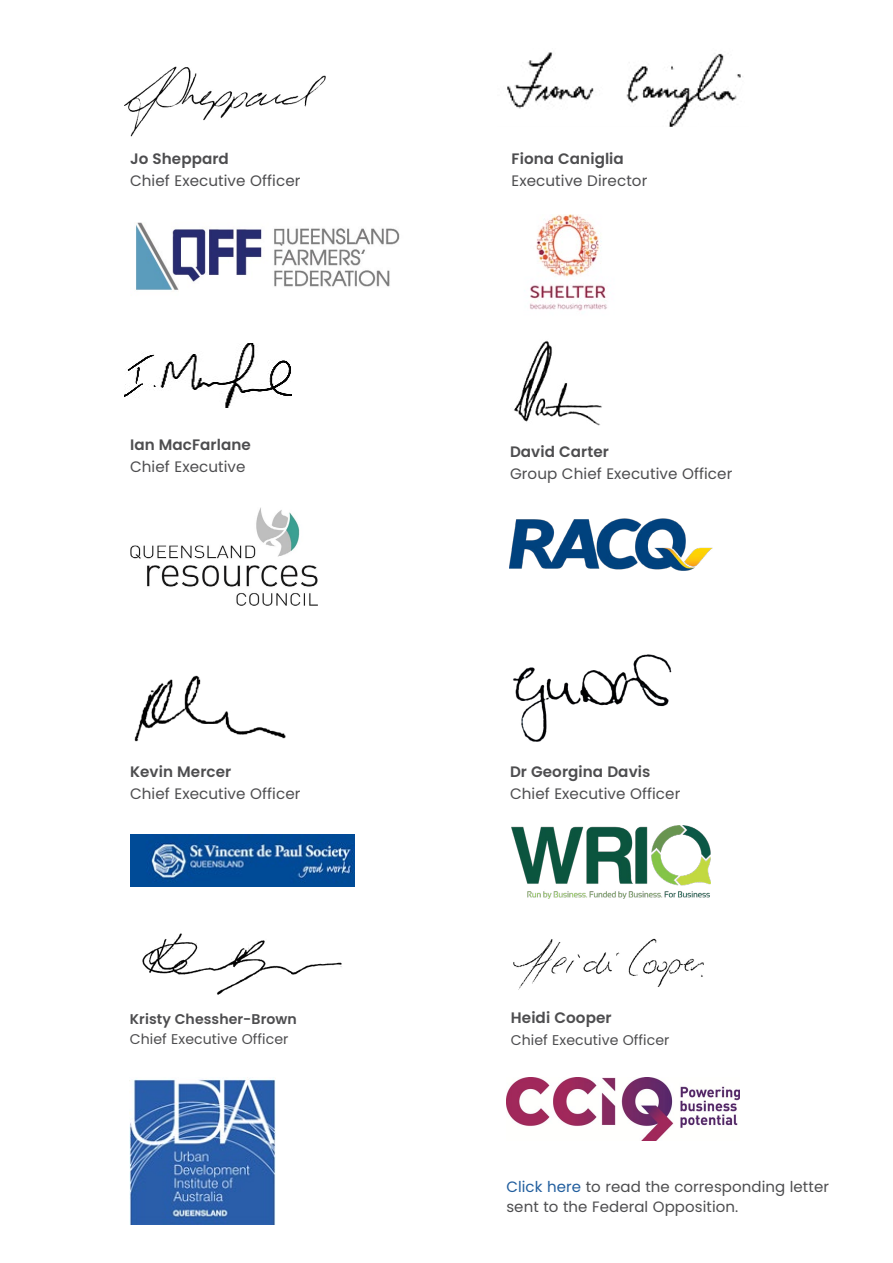
<style>
.page{position:relative;width:893px;height:1263px;background:#fff}
.page>*{position:absolute;margin:0;border:0;box-sizing:border-box;transform-origin:0 0}
.t1{font:15.15px "Poppins";letter-spacing:.005em;color:#4d4d4f}
.t2{font:600 15.15px "Poppins";letter-spacing:.005em;color:#4d4d4f}
.t3{font:15px/19.5px "Poppins";letter-spacing:.005em;color:#4d4d4f}
.t4{font:14.1px "Poppins";letter-spacing:.005em;color:#4d4d4f}
.t5{font:600 14.1px "Poppins";letter-spacing:.005em;color:#4d4d4f}
.s1{color:#215e9e}
</style>
<div class="page">
<img style="left:124px;top:66px;width:202px;height:71px">
<img style="left:507px;top:52px;width:234px;height:75px">
<img style="left:125px;top:343px;width:167px;height:64px">
<img style="left:134px;top:675px;width:152px;height:67px">
<img style="left:514px;top:340px;width:88px;height:86px">
<img style="left:513px;top:654px;width:159px;height:88px">
<img style="left:130px;top:507px;width:188px;height:98px">
<img style="left:130px;top:834px;width:225px;height:53px">
<img style="left:510px;top:518px;width:203px;height:53px">
<img style="left:511px;top:826px;width:199px;height:73px">
<img style="left:136px;top:222px;width:264px;height:68px">
<img style="left:530px;top:214px;width:77px;height:97px">
<img style="left:130px;top:1078px;width:146px;height:146px">
<img style="left:142px;top:933px;width:200px;height:62px">
<img style="left:513px;top:938px;width:191px;height:52px">
<img style="left:506px;top:1078px;width:233px;height:63px">
<p class="t2" style="left:130px;top:149px;width:100px">Jo Sheppard</p>
<p class="t1" style="left:130px;top:172px;width:172px">Chief Executive Officer</p>
<p class="t2" style="left:512px;top:149px;width:114px">Fiona Caniglia</p>
<p class="t1" style="left:512px;top:172px;width:137px">Executive Director</p>
<p class="t2" style="left:130px;top:436px;width:122px">Ian MacFarlane</p>
<p class="t1" style="left:130px;top:458px;width:117px">Chief Executive</p>
<p class="t2" style="left:510px;top:443px;width:100px">David Carter</p>
<p class="t1" style="left:510px;top:465px;width:224px">Group Chief Executive Officer</p>
<p class="t2" style="left:130px;top:763px;width:103px">Kevin Mercer</p>
<p class="t1" style="left:130px;top:785px;width:172px">Chief Executive Officer</p>
<p class="t2" style="left:510px;top:763px;width:142px">Dr Georgina Davis</p>
<p class="t1" style="left:510px;top:785px;width:172px">Chief Executive Officer</p>
<p class="t5" style="left:130px;top:1010px;width:168px">Kristy Chessher-Brown</p>
<p class="t4" style="left:130px;top:1031px;width:160px">Chief Executive Officer</p>
<p class="t2" style="left:511px;top:1009px;width:102px">Heidi Cooper</p>
<p class="t4" style="left:511px;top:1031px;width:160px">Chief Executive Officer</p>
<p class="t3" style="left:506px;top:1177px;width:324px"><span class="s1">Click here</span> to read the corresponding letter sent to the Federal Opposition.</p>
</div>
